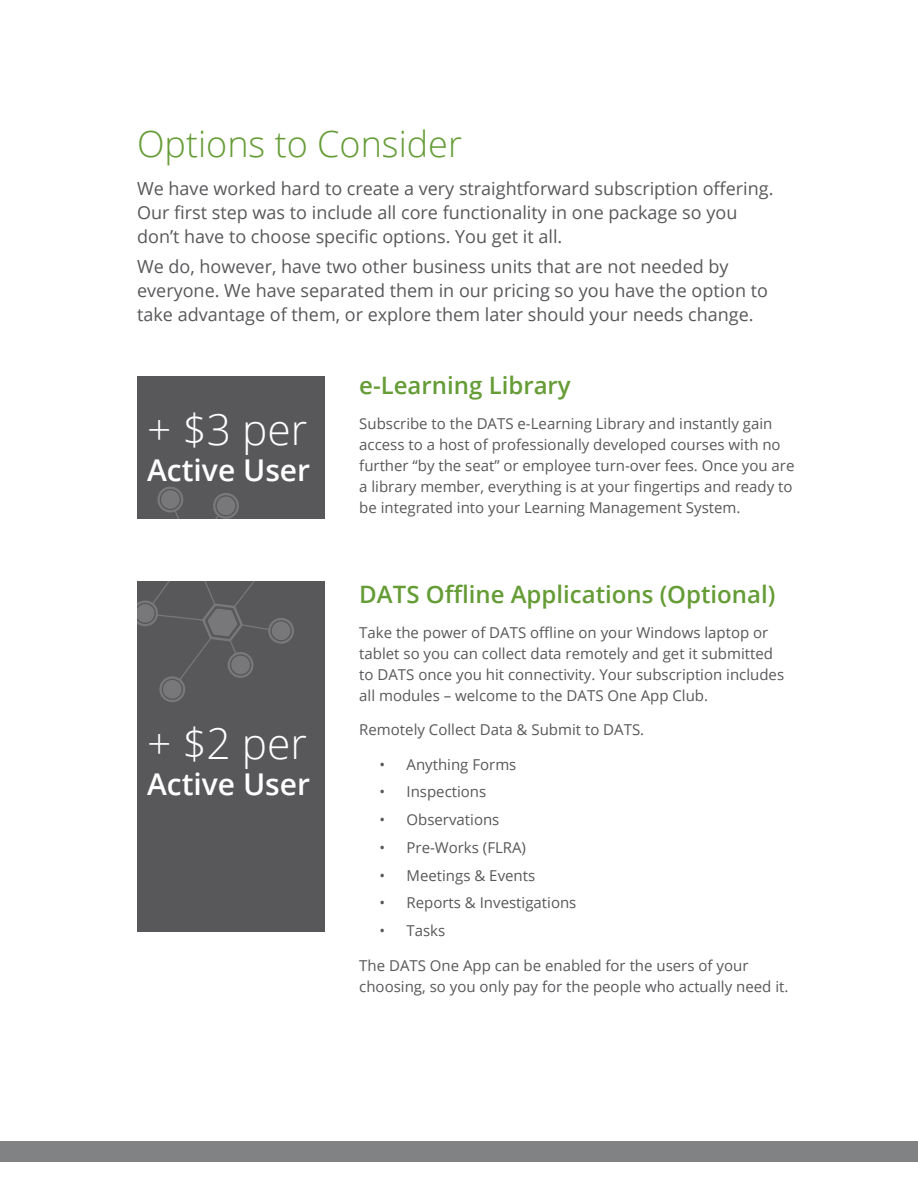
<style>
.page{position:relative;width:918px;height:1188px;background:#fff}
.page>*{position:absolute;margin:0;border:0;box-sizing:border-box;transform-origin:0 0}
.t1{font:300 42.6px "Open Sans";color:#fff}
.t2{font:300 36px "Open Sans";color:#659c36}
.t3{font:600 30px "Open Sans";color:#fff}
.t4{font:600 24px "Open Sans";color:#659c36}
.t5{font:18px/24px "Open Sans";color:#58585b}
.t6{font:15px/21px "Open Sans";color:#58585b}
</style>
<div class="page">
<div style="left:137px;top:376px;width:188px;height:142px;background:#58585b"></div>
<div style="left:137px;top:581px;width:188px;height:350px;background:#58585b"></div>
<svg style="left:137px;top:486px;width:159px;height:216px"></svg>
<div style="left:0;top:1141px;width:918px;height:21px;background:#808284"></div>
<h2 class="t2" style="left:137px;top:119px;width:326px">Options to Consider</h2>
<p class="t5" style="left:137px;top:176px;width:638px">We have worked hard to create a very straightforward subscription offering.<br>Our fi rst step was to include all core functionality in one package so you don’t have to choose specific options. You get it all.</p>
<p class="t5" style="left:137px;top:254px;width:632px">We do, however, have two other business units that are not needed by everyone. We have separated them in our pricing so you have the option to take advantage of them, or explore them later should your needs change.</p>
<h1 class="t1" style="left:147px;top:400px;width:162px">+ $3 per</h1>
<h3 class="t3" style="left:147px;top:449px;width:165px">Active User</h3>
<h1 class="t1" style="left:147px;top:715px;width:162px">+ $2 per</h1>
<h3 class="t3" style="left:147px;top:764px;width:165px">Active User</h3>
<h3 class="t4" style="left:359px;top:369px;width:213px">e-Learning Library</h3>
<p class="t6" style="left:359px;top:412px;width:437px">Subscribe to the DATS e-Learning Library and instantly gain access to a host of professionally developed courses with no further “by the seat” or employee turn-over fees. Once you are a library member, everything is at your fi ngertips and ready to be integrated into your Learning Management System.</p>
<h3 class="t4" style="left:359px;top:578px;width:418px">DATS Offline Applications (Optional)</h3>
<p class="t6" style="left:359px;top:621px;width:426px">Take the power of DATS offline on your Windows laptop or tablet so you can collect data remotely and get it submitted to DATS once you hit connectivity. Your subscription includes all modules – welcome to the DATS One App Club.</p>
<p class="t6" style="left:359px;top:719px;width:286px">Remotely Collect Data &amp; Submit to DATS.</p>
<p class="t6" style="left:380px;top:753px;width:138px">• Anything Forms</p>
<p class="t6" style="left:380px;top:781px;width:108px">• Inspections</p>
<p class="t6" style="left:380px;top:809px;width:121px">• Observations</p>
<p class="t6" style="left:380px;top:836px;width:148px">• Pre-Works (FLRA)</p>
<p class="t6" style="left:380px;top:864px;width:157px">• Meetings &amp; Events</p>
<p class="t6" style="left:380px;top:892px;width:198px">• Reports &amp; Investigations</p>
<p class="t6" style="left:380px;top:920px;width:67px">• Tasks</p>
<p class="t6" style="left:359px;top:954px;width:431px">The DATS One App can be enabled for the users of your choosing, so you only pay for the people who actually need it.</p>
</div>
